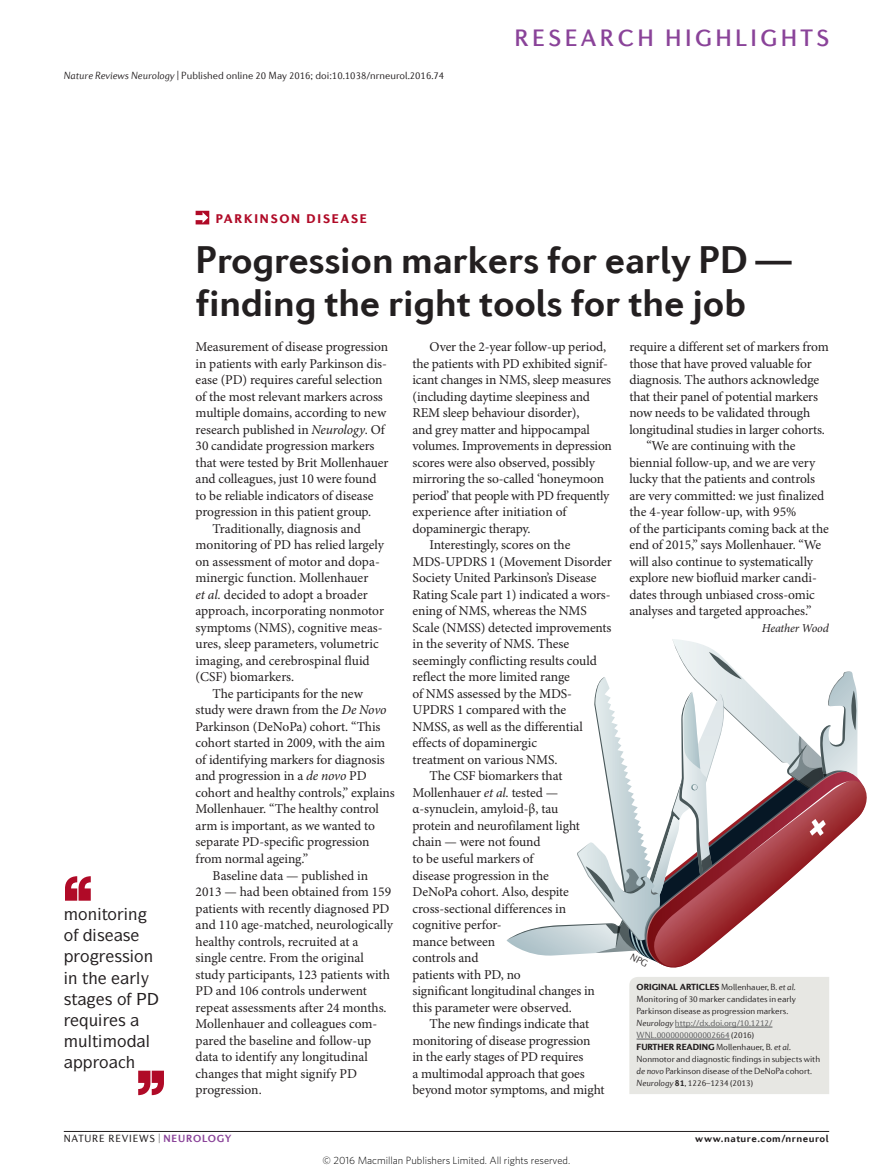
<style>
.page{position:relative;width:893px;height:1174px;background:#fff}
.page>*{position:absolute;margin:0;border:0;box-sizing:border-box;transform-origin:0 0}
.Title{font:700 39px/42px "Diverda Sans Com";letter-spacing:-.005em;color:#231f20}
.t1{font:500 24px "Diverda Sans Com";letter-spacing:.14em;color:#8a4399}
.Pull_quote{font:500 16.5px/21px "ITC Symbol Std";color:#231f20}
.Body_text{font:13.5px/16.5px "Minion Pro";letter-spacing:-.005em;color:#231f20}
.Body_first{font:13.5px/16.5px "Minion Pro";letter-spacing:-.01em;color:#231f20}
.Strapline{font:900 12.75px "Diverda Sans Com";letter-spacing:.14em;color:#b00a27}
.Author{font:italic 12px "Minion Pro";letter-spacing:-.01em;color:#231f20}
.AOP_line{font:300 10.5px "Diverda Sans Com";color:#231f20}
.t2{font:300 10.5px "Whitney";color:#000}
.t3{font:10.5px "Diverda Sans Com";letter-spacing:.075em;color:#231f20}
.t4{font:700 10.5px "Diverda Sans Com";letter-spacing:.045em;color:#231f20}
.Info_box_text{font:300 9px/12px "Diverda Sans Com";letter-spacing:-.005em;color:#231f20}
.s1{font-style:italic}
.s2{font-weight:900}
.s3{color:#57585a}
.s4{font-weight:700}
.s5{font-weight:700;color:#8a4399}
</style>
<div class="page">
<hr style="left:64px;top:1131px;width:765px;height:1px;background:#231f20">
<svg style="left:65px;top:876px;width:26px;height:24px"></svg>
<svg style="left:669px;top:780px;width:198px;height:188px"></svg>
<svg style="left:196px;top:211px;width:13px;height:13px"></svg>
<div style="left:629px;top:977px;width:200px;height:117px;background:#e7e7e3"></div>
<hr style="left:675px;top:1026px;width:97px;height:1px;background:#57585a">
<hr style="left:637px;top:1038px;width:93px;height:1px;background:#57585a">
<svg style="left:138px;top:1070px;width:26px;height:25px"></svg>
<svg style="left:506px;top:639px;width:352px;height:328px"></svg>
<p class="AOP_line" style="left:64px;top:69px;width:382px"><span class="s1">Nature Reviews Neurology</span> | Published online 20 May 2016; doi:10.1038/nrneurol.2016.74</p>
<h2 class="t1" style="left:514px;top:24px;width:316px">RESEARCH HIGHLIGHTS</h2>
<p class="Pull_quote" style="left:78px;top:903px;width:61px">□■▼□ ■</p>
<p class="Pull_quote" style="left:64px;top:924px;width:68px">□ ▲ ▲</p>
<p class="Pull_quote" style="left:80px;top:945px;width:75px">□ ▲▲□■</p>
<p class="Pull_quote" style="left:136px;top:966px;width:6px">●</p>
<p class="Pull_quote" style="left:79px;top:1008px;width:48px">❑◆ ▲</p>
<p class="Pull_quote" style="left:99px;top:1029px;width:52px;text-indent:-21px">◆●▼ □ ● □</p>
<p class="Strapline" style="left:216px;top:211px;width:153px">PARKINSON DISEASE</p>
<p class="Title" style="left:196px;top:239px;width:598px">Progression markers for early PD — finding the right tools for the job</p>
<p class="Body_first" style="left:196px;top:339px;width:194px">Measurement of disease progression in patients with early Parkinson dis&shy;ease (PD) requires careful selection of the most relevant markers across multiple domains, according to new research published in <span class="s1">Neurology</span>. Of 30 candidate progression markers that were tested by Brit Mollenhauer and colleagues, just 10 were found to be reliable indicators of disease progression in this patient group.</p>
<p class="Body_text" style="left:196px;top:521px;width:190px;text-indent:17px">Traditionally, diagnosis and monitoring of PD has relied largely on assessment of motor and dopa&shy;minergic function. Mollenhauer<br><span class="s1">et al.</span> decided to adopt a broader approach, incorporating nonmotor symptoms (NMS), cognitive meas&shy;ures, sleep parameters, volumetric imaging, and cerebrospinal fluid (CSF) biomarkers.</p>
<p class="Body_text" style="left:196px;top:686px;width:201px;text-indent:17px">The participants for the new study were drawn from the <span class="s1">De Novo<br></span>Parkinson (DeNoPa) cohort. “This cohort started in 2009, with the aim of identifying markers for diagnosis and progression in a <span class="s1">de novo</span> PD cohort and healthy controls,” explains<br>Mollenhauer. “The healthy control arm is important, as we wanted to separate PD-specific progression from normal ageing.”</p>
<p class="Body_text" style="left:196px;top:867px;width:199px;text-indent:17px">Baseline data — published in<br>2013 — had been obtained from 159 patients with recently diagnosed PD and 110 age-matched, neurologically healthy controls, recruited at a single centre. From the original study participants, 123 patients with<br>PD and 106 controls underwent repeat assessments after 24 months.<br>Mollenhauer and colleagues com&shy;pared the baseline and follow-up data to identify any longitudinal changes that might signify PD progression.</p>
<p class="Body_text" style="left:412px;top:339px;width:201px;text-indent:17px">Over the 2‑year follow-up period, the patients with PD exhibited signif&shy;icant changes in NMS, sleep measures (including daytime sleepiness and REM sleep behaviour disorder),<br>and grey matter and hippocampal volumes. Improvements in depression scores were also observed, possibly mirroring the so-called ‘honeymoon period’ that people with PD frequently experience after initiation of dopaminergic therapy.</p>
<p class="Body_text" style="left:412px;top:537px;width:201px;text-indent:17px">Interestingly, scores on the<br>MDS-UPDRS 1 (Movement Disorder<br>Society United Parkinson’s Disease<br>Rating Scale part 1) indicated a wors&shy;ening of NMS, whereas the NMS<br>Scale (NMSS) detected improvements in the severity of NMS. These seemingly conflicting results could reflect the more limited range<br>of NMS assessed by the MDS-<br>UPDRS 1 compared with the<br>NMSS, as well as the differential effects of dopaminergic<br>treatment on various NMS.</p>
<p class="Body_text" style="left:412px;top:768px;width:184px;text-indent:17px">The CSF biomarkers that<br>Mollenhauer <span class="s1">et al.</span> tested — α-synuclein, amyloid-β, tau protein and neurofilament light chain — were not found<br>to be useful markers of<br>disease progression in the<br>DeNoPa cohort. Also, despite cross-sectional differences in cognitive perfor-<br>mance between<br>controls and<br>patients with PD, no<br>significant longitudinal changes in this parameter were observed.</p>
<p class="Body_text" style="left:412px;top:1016px;width:194px;text-indent:17px">The new findings indicate that monitoring of disease progression in the early stages of PD requires<br>a multimodal approach that goes beyond motor symptoms, and might</p>
<p class="Body_text" style="left:629px;top:339px;width:201px">require a different set of markers from those that have proved valuable for diagnosis. The authors acknowledge that their panel of potential markers now needs to be validated through longitudinal studies in larger cohorts.</p>
<p class="Body_text" style="left:629px;top:438px;width:201px;text-indent:17px">“We are continuing with the biennial follow-up, and we are very lucky that the patients and controls are very committed: we just finalized the 4‑year follow-up, with 95%<br>of the participants coming back at the end of 2015,” says Mollenhauer. “We will also continue to systematically explore new biofluid marker candi&shy;dates through unbiased cross-omic analyses and targeted approaches.”</p>
<p class="Author" style="left:762px;top:621px;width:68px">Heather Wood</p>
<p class="Info_box_text" style="left:637px;top:981px;width:161px"><span class="s2">ORIGINAL ARTICLES</span> Mollenhauer, B. <span class="s1">et al.<br></span>Monitoring of 30 marker candidates in early Parkinson disease as progression markers.<br><span class="s1">Neurology</span> <span class="s3">http://dx.doi.org/10.1212/ WNL.0000000000002664</span> (2016)</p>
<p class="Info_box_text" style="left:637px;top:1041px;width:185px"><span class="s2">FURTHER READING</span> Mollenhauer, B. <span class="s1">et al.<br></span>Nonmotor and diagnostic findings in subjects with <span class="s1">de novo</span> Parkinson disease of the DeNoPa cohort.<br><span class="s1">Neurology</span> <span class="s4">81</span>, 1226–1234 (2013)</p>
<p class="t3" style="left:64px;top:1132px;width:169px">NATURE REVIEWS | <span class="s5">NEUROLOGY</span></p>
<p class="t4" style="left:695px;top:1132px;width:135px">www.nature.com/nrneurol</p>
<p class="t2" style="left:323px;top:1153px;width:249px">© 2016 Macmillan Publishers Limited. All rights reserved.</p>
</div>
